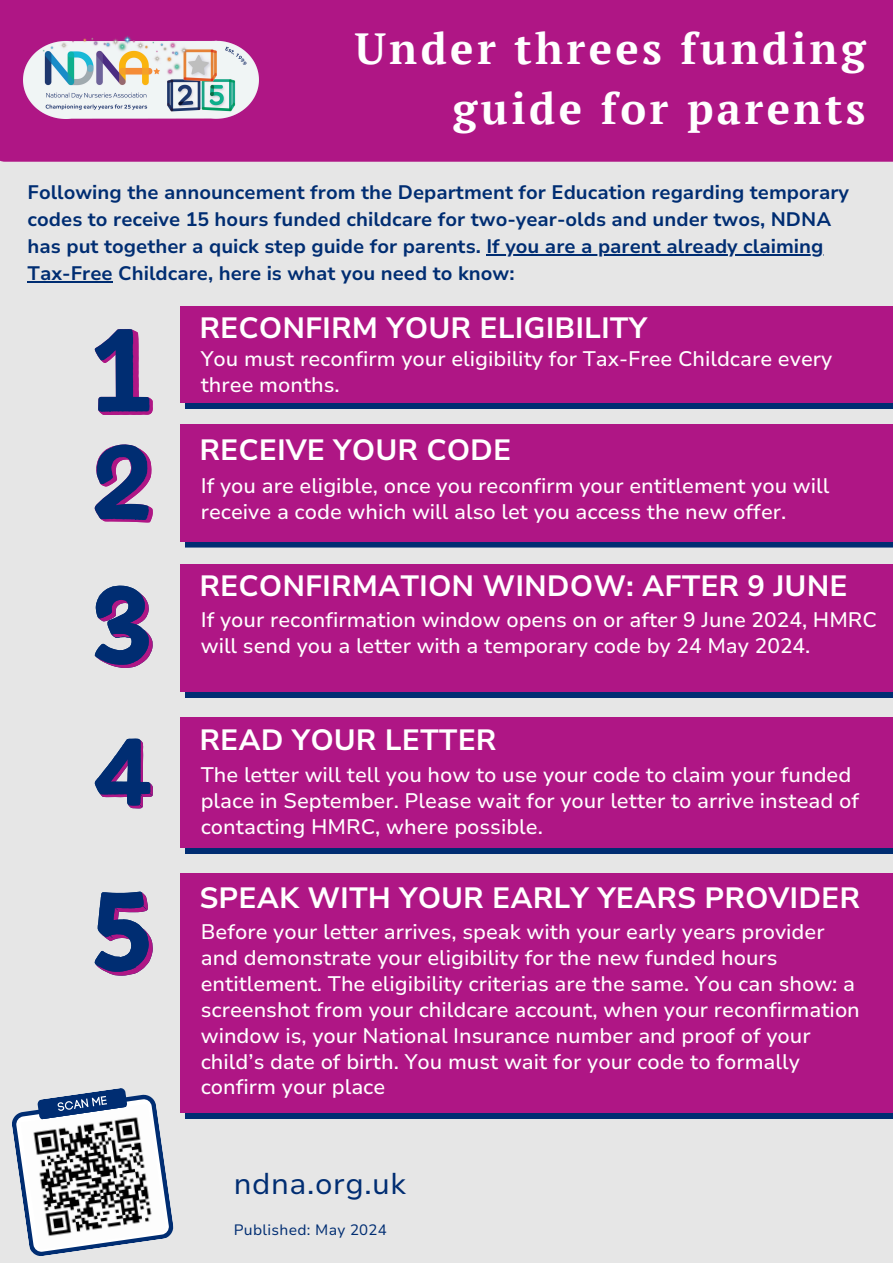
<style>
.page{position:relative;width:893px;height:1263px;background:#e6e6e6}
.page>*{position:absolute;margin:0;border:0;box-sizing:border-box;transform-origin:0 0}
.t1{font:700 43.5px/60.8px "PT Serif";letter-spacing:.08em;color:#fff;text-align:right}
.t2{font:30px "Nunito Sans 10 pt";letter-spacing:.02em;color:#002d72}
.t3{font:700 29.25px "Nunito Sans 10 pt";color:#fff}
.t4{font:500 21px/25.9px "Nunito Sans 10 pt";color:#fff}
.t5{font:700 19.5px/27px "Nunito Sans 10 pt";color:#002d72}
.t6{font:15px "Nunito Sans 10 pt";letter-spacing:.02em;color:#002d72}
</style>
<div class="page">
<svg style="left:95px;top:329px;width:58px;height:86px"></svg>
<svg style="left:185px;top:1112px;width:708px;height:7px;background:#192974"></svg>
<div style="left:180px;top:873px;width:713px;height:239px;background:#af1685"></div>
<svg style="left:95px;top:739px;width:58px;height:69px"></svg>
<svg style="left:185px;top:847px;width:708px;height:7px;background:#192974"></svg>
<div style="left:180px;top:718px;width:713px;height:129px;background:#af1685"></div>
<svg style="left:95px;top:444px;width:58px;height:78px"></svg>
<svg style="left:185px;top:541px;width:708px;height:6px;background:#1d2975"></svg>
<div style="left:180px;top:424px;width:713px;height:117px;background:#af1685"></div>
<svg style="left:95px;top:586px;width:58px;height:82px"></svg>
<div style="left:185px;top:692px;width:708px;height:6px;background:#002d72"></div>
<div style="left:180px;top:564px;width:713px;height:128px;background:#af1685"></div>
<svg style="left:95px;top:891px;width:58px;height:84px"></svg>
<div style="left:185px;top:403px;width:708px;height:6px;background:#002d72"></div>
<div style="left:180px;top:306px;width:713px;height:97px;background:#af1685"></div>
<svg style="left:0;top:152px;width:893px;height:10px;background:#b01b87"></svg>
<div style="left:0;top:0;width:893px;height:152px;background:#af1685"></div>
<div style="left:5px;top:0;width:888px;height:147px;background:#af1685"></div>
<img style="left:23px;top:35px;width:236px;height:83px">
<hr style="left:486px;top:254px;width:337px;height:2px;background:#002d72">
<hr style="left:28px;top:281px;width:85px;height:2px;background:#002d72">
<svg style="left:12px;top:1088px;width:162px;height:168px"></svg>
<img style="left:20px;top:1104px;width:147px;height:146px">
<h1 class="t1" style="left:355px;top:17px;width:512px">Under threes funding guide for parents</h1>
<h1 class="t5" style="left:28px;top:179px;width:823px">Following the announcement from the Department for Education regarding temporary codes to receive 15 hours funded childcare for two-year-olds and under twos, NDNA has put together a quick step guide for parents. If you are a parent already claiming</h1>
<p class="t5" style="left:28px;top:260px;width:488px">Tax-Free Childcare, here is what you need to know:</p>
<h4 class="t3" style="left:199px;top:308px;width:449px">RECONFIRM YOUR ELIGIBILITY</h4>
<p class="t4" style="left:201px;top:346px;width:633px">You must reconfirm your eligibility for Tax-Free Childcare every three months.</p>
<h3 class="t3" style="left:199px;top:430px;width:313px">RECEIVE YOUR CODE</h3>
<h2 class="t4" style="left:201px;top:473px;width:630px">If you are eligible, once you reconfirm your entitlement you will receive a code which will also let you access the new offer.</h2>
<h4 class="t3" style="left:199px;top:566px;width:649px">RECONFIRMATION WINDOW: AFTER 9 JUNE</h4>
<p class="t4" style="left:201px;top:607px;width:678px">If your reconfirmation window opens on or after 9 June 2024, HMRC will send you a letter with a temporary code by 24 May 2024.</p>
<h4 class="t3" style="left:199px;top:721px;width:299px">READ YOUR LETTER</h4>
<h2 class="t4" style="left:201px;top:762px;width:660px">The letter will tell you how to use your code to claim your funded place in September. Please wait for your letter to arrive instead of contacting HMRC, where possible.</h2>
<h2 class="t3" style="left:199px;top:878px;width:662px">SPEAK WITH YOUR EARLY YEARS PROVIDER</h2>
<h4 class="t4" style="left:201px;top:919px;width:660px">Before your letter arrives, speak with your early years provider and demonstrate your eligibility for the new funded hours entitlement. The eligibility criterias are the same. You can show: a screenshot from your childcare account, when your reconfirmation window is, your National Insurance number and proof of your child’s date of birth. You must wait for your code to formally confirm your place</h4>
<h2 class="t2" style="left:234px;top:1164px;width:174px">ndna.org.uk</h2>
<h4 class="t6" style="left:234px;top:1220px;width:155px">Published: May 2024</h4>
</div>
